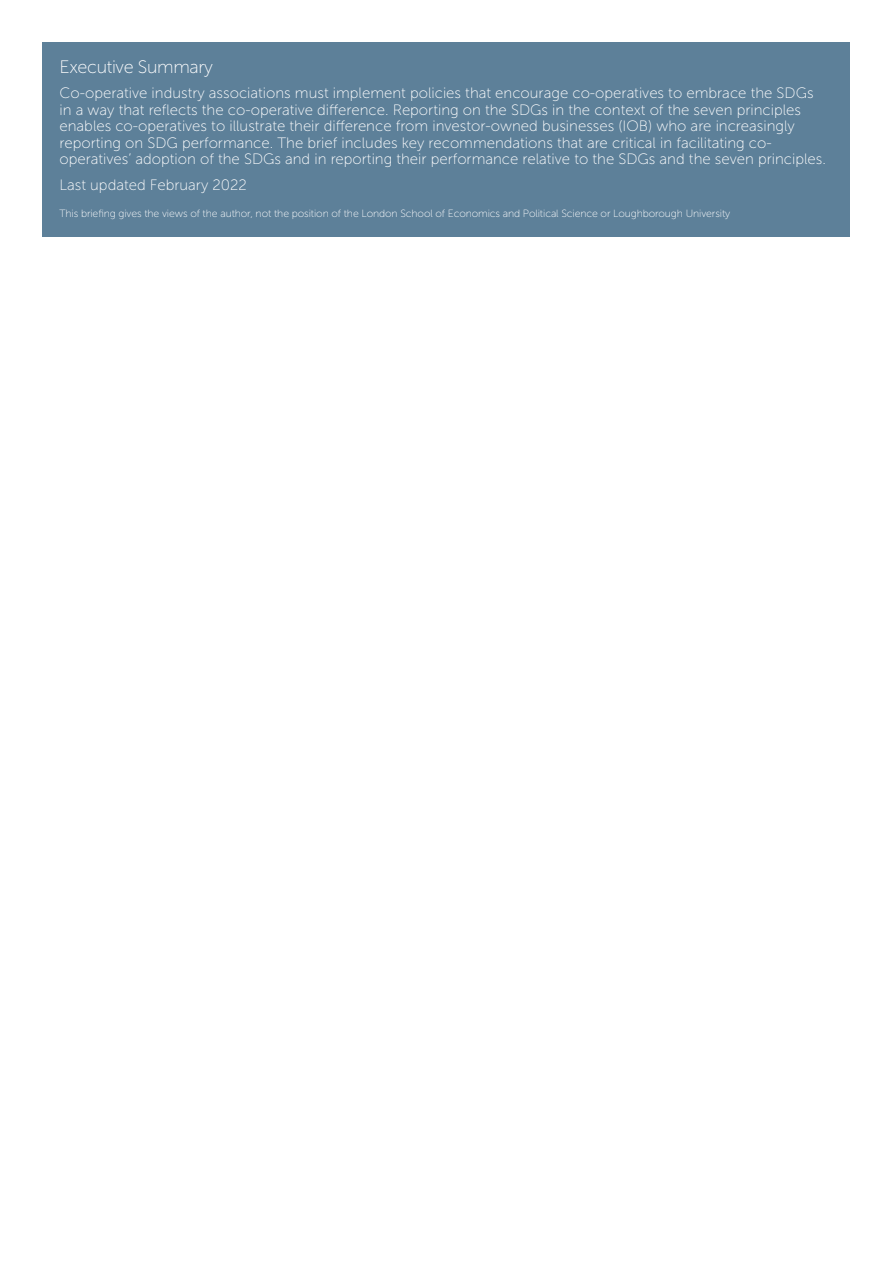
<style>
.page{position:relative;width:893px;height:1263px;background:#fff}
.page>*{position:absolute;margin:0;border:0;box-sizing:border-box;transform-origin:0 0}
.t1{font:18px "Museo Sans 100";letter-spacing:-.02em;color:#fff}
.t2{font:15px/16.5px "Museo Sans 100";color:#fff}
.t3{font:10.5px "Museo Sans 100";letter-spacing:-.01em;color:#fff}
</style>
<div class="page">
<div style="left:43px;top:43px;width:807px;height:194px;background:#5d8099"></div>
<p class="t1" style="left:60px;top:57px;width:155px">Executive Summary</p>
<p class="t2" style="left:60px;top:85px;width:768px">Co-operative industry associations must implement policies that encourage co-operatives to embrace the SDGs in a way that reflects the co-operative difference. Reporting on the SDGs in the context of the seven principles enables co-operatives to illustrate their difference from investor-owned businesses (IOB) who are increasingly reporting on SDG performance. The brief includes key recommendations that are critical in facilitating co&shy;operatives’ adoption of the SDGs and in reporting their performance relative to the SDGs and the seven principles.</p>
<p class="t2" style="left:60px;top:176px;width:189px">Last updated February 2022</p>
<p class="t3" style="left:60px;top:208px;width:672px">This briefing gives the views of the author, not the position of the London School of Economics and Political Science or Loughborough University</p>
</div>
